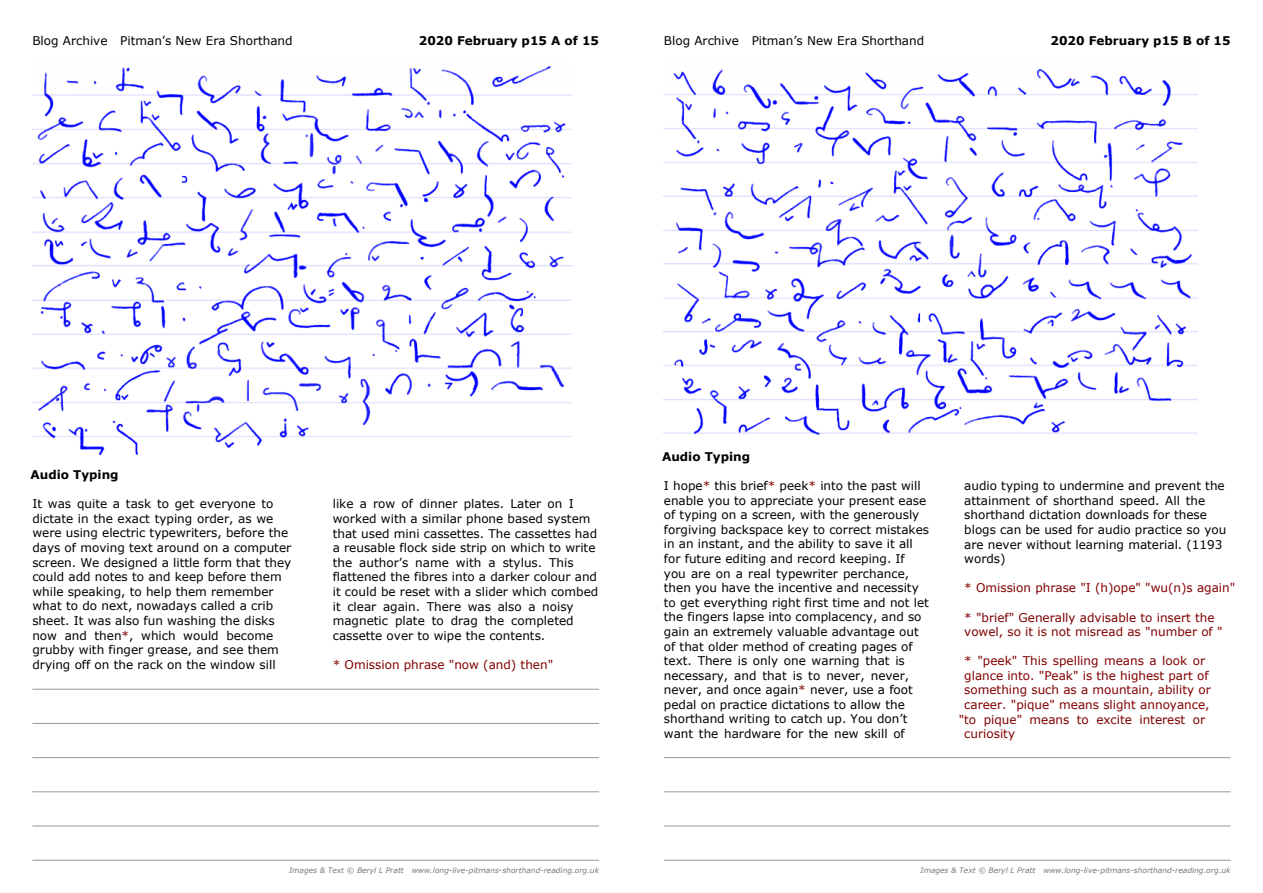
<style>
.page{position:relative;width:1263px;height:893px;background:#fff}
.page>*{position:absolute;margin:0;border:0;box-sizing:border-box;transform-origin:0 0}
.t1{font:12px/14.5px "Verdana";color:#000}
.t2{font:12px/14.5px "Verdana";color:#800000}
.t3{font:700 12px "Verdana";color:#000}
.t4{font:italic 7.5px "Verdana";color:#777}
.s1{color:#800000}
</style>
<div class="page">
<hr style="left:32px;top:689px;width:567px;height:1px;background:#979797">
<hr style="left:32px;top:723px;width:567px;height:1px;background:#979797">
<hr style="left:32px;top:757px;width:567px;height:1px;background:#979797">
<hr style="left:32px;top:791px;width:567px;height:1px;background:#979797">
<hr style="left:32px;top:826px;width:567px;height:1px;background:#979797">
<hr style="left:32px;top:860px;width:567px;height:1px;background:#979797">
<img style="left:32px;top:66px;width:540px;height:390px">
<hr style="left:664px;top:757px;width:566px;height:1px;background:#979797">
<hr style="left:664px;top:791px;width:566px;height:1px;background:#979797">
<hr style="left:664px;top:826px;width:566px;height:1px;background:#979797">
<hr style="left:664px;top:860px;width:566px;height:1px;background:#979797">
<img style="left:664px;top:69px;width:533px;height:366px">
<p class="t1" style="left:32px;top:34px;width:262px">Blog Archive Pitman’s New Era Shorthand</p>
<p class="t3" style="left:419px;top:36px;width:182px">2020 February p15 A of 15</p>
<p class="t1" style="left:664px;top:34px;width:262px">Blog Archive Pitman’s New Era Shorthand</p>
<p class="t3" style="left:1050px;top:36px;width:182px">2020 February p15 B of 15</p>
<p class="t3" style="left:31px;top:470px;width:90px">Audio Typing</p>
<p class="t1" style="left:32px;top:498px;width:260px">It was quite a task to get everyone to dictate in the exact typing order, as we were using electric typewriters, before the days of moving text around on a computer screen. We designed a little form that they could add notes to and keep before them while speaking, to help them remember what to do next, nowadays called a crib sheet. It was also fun washing the disks now and then<span class="s1">*</span>, which would become grubby with finger grease, and see them drying off on the rack on the window sill</p>
<p class="t1" style="left:333px;top:498px;width:267px">like a row of dinner plates. Later on I worked with a similar phone based system that used mini cassettes. The cassettes had a reusable flock side strip on which to write the author’s name with a stylus. This flattened the fibres into a darker colour and it could be reset with a slider which combed it clear again. There was also a noisy magnetic plate to drag the completed cassette over to wipe the contents.</p>
<p class="t2" style="left:333px;top:658px;width:222px">* Omission phrase "now (and) then"</p>
<p class="t4" style="left:289px;top:868px;width:311px">Images &amp; Text © Beryl L Pratt www.long-live-pitmans-shorthand-reading.org.uk</p>
<p class="t3" style="left:662px;top:452px;width:90px">Audio Typing</p>
<p class="t1" style="left:664px;top:479px;width:267px">I hope<span class="s1">*</span> this brief<span class="s1">*</span> peek<span class="s1">*</span> into the past will enable you to appreciate your present ease of typing on a screen, with the generously forgiving backspace key to correct mistakes in an instant, and the ability to save it all for future editing and record keeping. If you are on a real typewriter perchance, then you have the incentive and necessity to get everything right first time and not let the fingers lapse into complacency, and so gain an extremely valuable advantage out of that older method of creating pages of text. There is only one warning that is necessary, and that is to never, never, never, and once again<span class="s1">*</span> never, use a foot pedal on practice dictations to allow the shorthand writing to catch up. You don’t want the hardware for the new skill of</p>
<p class="t1" style="left:964px;top:480px;width:264px">audio typing to undermine and prevent the attainment of shorthand speed. All the shorthand dictation downloads for these blogs can be used for audio practice so you are never without learning material. (1193 words)</p>
<p class="t2" style="left:964px;top:582px;width:273px">* Omission phrase "I (h)ope" "wu(n)s again"</p>
<p class="t2" style="left:964px;top:611px;width:260px">* "brief" Generally advisable to insert the vowel, so it is not misread as "number of "</p>
<p class="t2" style="left:964px;top:655px;width:242px">* "peek" This spelling means a look or</p>
<p class="t2" style="left:964px;top:669px;width:246px">glance into. "Peak" is the highest part of</p>
<p class="t2" style="left:964px;top:684px;width:248px">something such as a mountain, ability or</p>
<p class="t2" style="left:964px;top:698px;width:247px">career. "pique" means slight annoyance,</p>
<p class="t2" style="left:959px;top:713px;width:248px">"to pique" means to excite interest or</p>
<p class="t2" style="left:964px;top:728px;width:52px">curiosity</p>
<p class="t4" style="left:920px;top:868px;width:311px">Images &amp; Text © Beryl L Pratt www.long-live-pitmans-shorthand-reading.org.uk</p>
</div>
